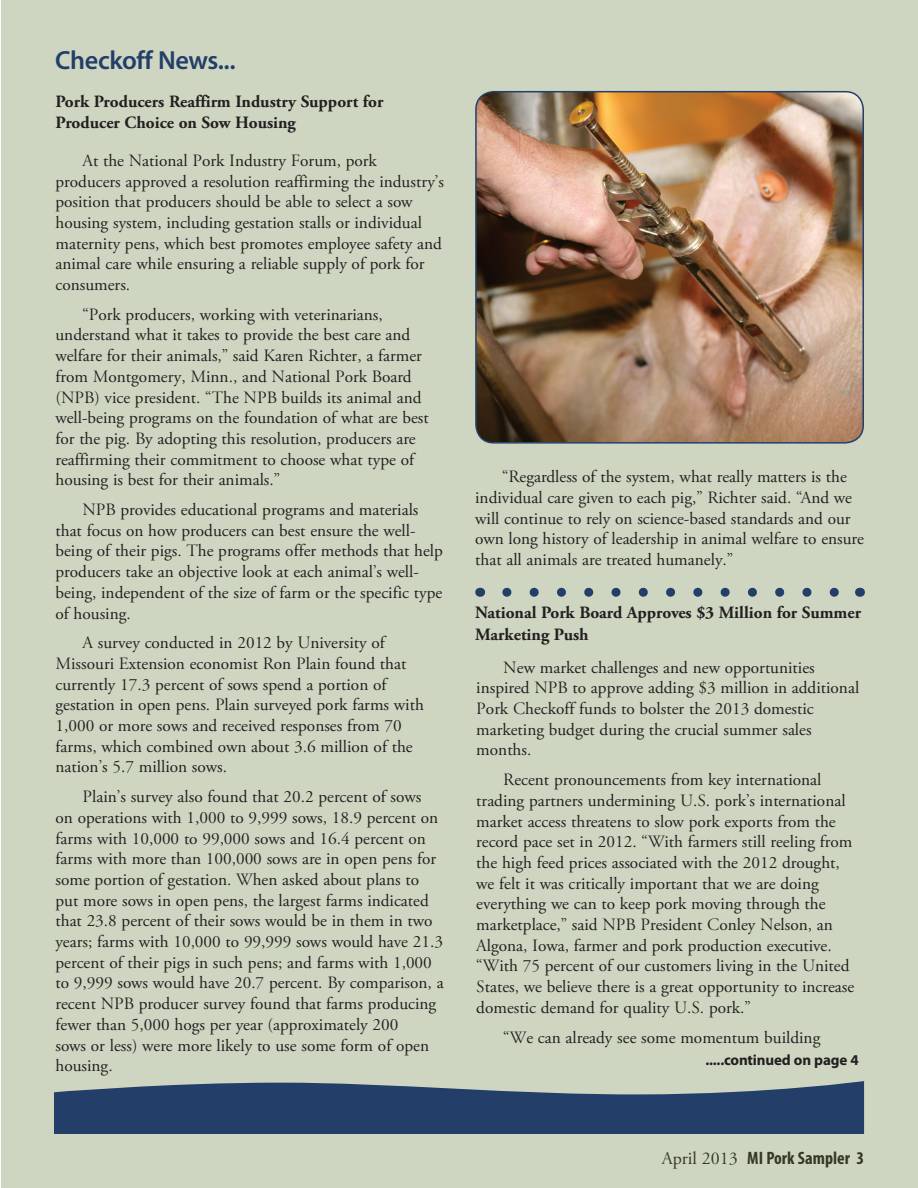
<style>
.page{position:relative;width:918px;height:1188px;background:#fff}
.page>*{position:absolute;margin:0;border:0;box-sizing:border-box;transform-origin:0 0}
.Kicker{font:600 26.25px "Myriad Pro";letter-spacing:-.015em;color:#233e69}
.Footer_right{font:700 condensed 18px "Myriad Pro";color:#231f20}
.Newsletter_Body{font:17.25px/20.7px "Adobe Garamond Pro";color:#231f20}
.Newsletter_Body-2{font:700 17.25px/21.6px "Adobe Garamond Pro";color:#231f20}
.Headline_level_2{font:700 15px "Myriad Pro";letter-spacing:-.01em;color:#231f20}
.s1{font-family:"Adobe Garamond Pro";font-weight:400;font-stretch:normal}
</style>
<div class="page">
<div style="left:1px;top:0;width:917px;height:1188px;background:#ced6c2"></div>
<svg style="left:507px;top:588px;width:332px;height:9px"></svg>
<img style="left:476px;top:92px;width:387px;height:349px">
<div style="left:475px;top:91px;width:389px;height:353px;border:2px solid #233e69;border-radius:18px"></div>
<svg style="left:54px;top:1081px;width:810px;height:53px;background:#3a5375"></svg>
<p class="Kicker" style="left:55px;top:43px;width:182px">Checkoff News...</p>
<p class="Newsletter_Body-2" style="left:55px;top:92px;width:330px;line-height:20.7px">Pork Producers Reaffirm Industry Support for<br>Producer Choice on Sow Housing</p>
<p class="Newsletter_Body" style="left:55px;top:151px;width:390px;text-indent:27px">At the National Pork Industry Forum, pork producers approved a resolution reaffirming the industry’s position that producers should be able to select a sow housing system, including gestation stalls or individual maternity pens, which best promotes employee safety and animal care while ensuring a reliable supply of pork for consumers.</p>
<p class="Newsletter_Body" style="left:55px;top:305px;width:375px;text-indent:27px">“Pork producers, working with veterinarians, understand what it takes to provide the best care and welfare for their animals,” said Karen Richter, a farmer from Montgomery, Minn., and National Pork Board (NPB) vice president. “The NPB builds its animal and well-being programs on the foundation of what are best for the pig. By adopting this resolution, producers are reaffirming their commitment to choose what type of housing is best for their animals.”</p>
<p class="Newsletter_Body" style="left:55px;top:500px;width:389px;text-indent:27px">NPB provides educational programs and materials that focus on how producers can best ensure the well&shy;being of their pigs. The programs offer methods that help producers take an objective look at each animal’s well&shy;being, independent of the size of farm or the specific type of housing.</p>
<p class="Newsletter_Body" style="left:55px;top:633px;width:370px;text-indent:27px">A survey conducted in 2012 by University of Missouri Extension economist Ron Plain found that currently 17.3 percent of sows spend a portion of gestation in open pens. Plain surveyed pork farms with 1,000 or more sows and received responses from 70 farms, which combined own about 3.6 million of the nation’s 5.7 million sows.</p>
<p class="Newsletter_Body" style="left:55px;top:787px;width:390px;text-indent:27px">Plain’s survey also found that 20.2 percent of sows<br>on operations with 1,000 to 9,999 sows, 18.9 percent on farms with 10,000 to 99,000 sows and 16.4 percent on farms with more than 100,000 sows are in open pens for some portion of gestation. When asked about plans to put more sows in open pens, the largest farms indicated that 23.8 percent of their sows would be in them in two years; farms with 10,000 to 99,999 sows would have 21.3 percent of their pigs in such pens; and farms with 1,000 to 9,999 sows would have 20.7 percent. By comparison, a recent NPB producer survey found that farms producing fewer than 5,000 hogs per year (approximately 200<br>sows or less) were more likely to use some form of open housing.</p>
<p class="Newsletter_Body" style="left:475px;top:467px;width:390px;text-indent:27px">“Regardless of the system, what really matters is the individual care given to each pig,” Richter said. “And we will continue to rely on science-based standards and our own long history of leadership in animal welfare to ensure that all animals are treated humanely.”</p>
<p class="Newsletter_Body-2" style="left:475px;top:602px;width:387px">National Pork Board Approves $3 Million for Summer<br>Marketing Push</p>
<p class="Newsletter_Body" style="left:476px;top:657px;width:384px;text-indent:27px">New market challenges and new opportunities inspired NPB to approve adding $3 million in additional Pork Checkoff funds to bolster the 2013 domestic marketing budget during the crucial summer sales months.</p>
<p class="Newsletter_Body" style="left:476px;top:770px;width:379px;text-indent:27px">Recent pronouncements from key international trading partners undermining U.S. pork’s international market access threatens to slow pork exports from the record pace set in 2012. “With farmers still reeling from the high feed prices associated with the 2012 drought, we felt it was critically important that we are doing everything we can to keep pork moving through the marketplace,” said NPB President Conley Nelson, an Algona, Iowa, farmer and pork production executive. “With 75 percent of our customers living in the United States, we believe there is a great opportunity to increase domestic demand for quality U.S. pork.”</p>
<p class="Newsletter_Body" style="left:503px;top:1027px;width:319px">“We can already see some momentum building</p>
<p class="Headline_level_2" style="left:705px;top:1050px;width:155px">.....continued on page 4</p>
<p class="Footer_right" style="left:662px;top:1146px;width:204px"><span class="s1">April 2013</span> MI Pork Sampler 3</p>
</div>
